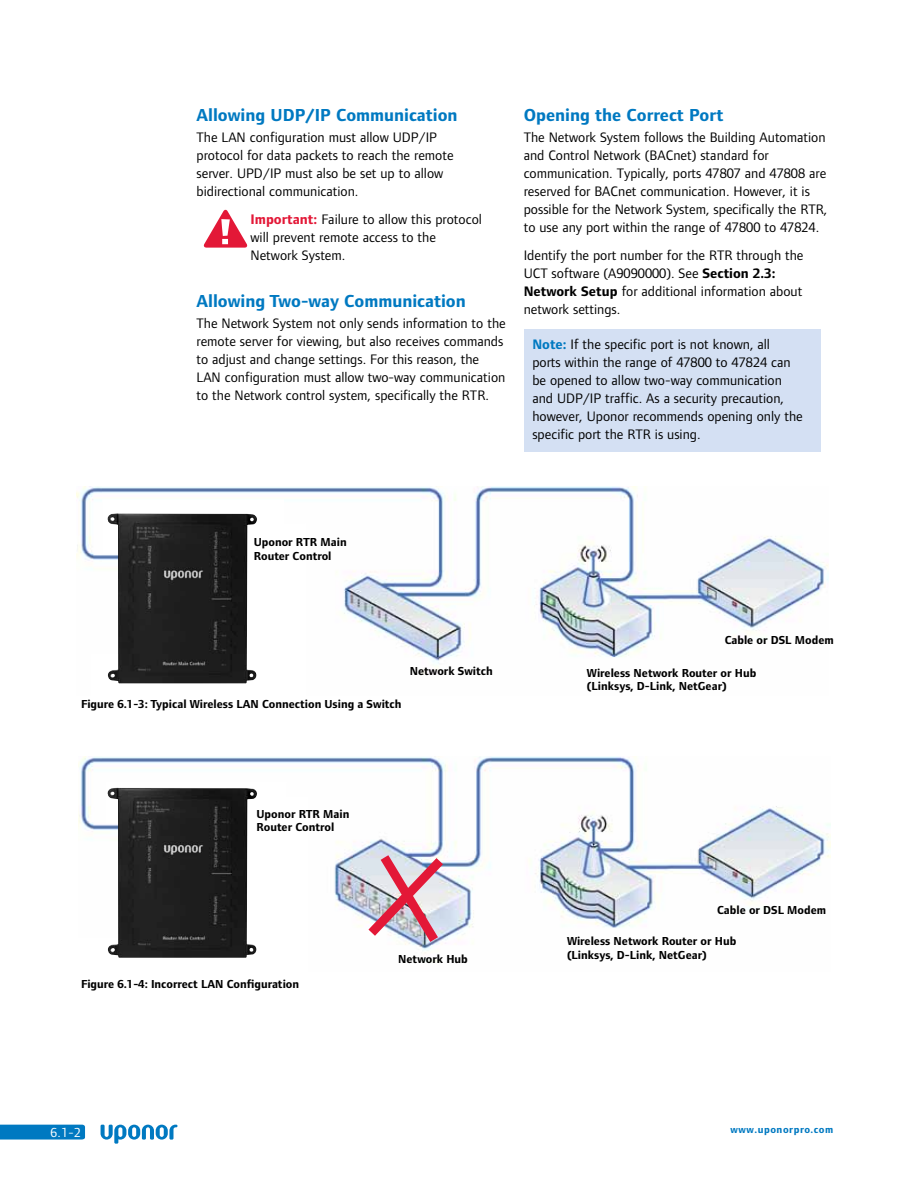
<style>
.page{position:relative;width:918px;height:1188px;background:#fff}
.page>*{position:absolute;margin:0;border:0;box-sizing:border-box;transform-origin:0 0}
.t1{font:700 18px "Foundry Form Sans";color:#0079c1}
.t2{font:14.25px/18px "Foundry Form Sans";color:#000}
.t3{font:13.5px "Foundry Form Sans";color:#fff}
.t4{font:700 12px/13.5px "Foundry Form Sans";color:#000}
.t5{font:700 10.5px "Foundry Form Sans";letter-spacing:.05em;color:#0079c1}
.s1{font-weight:700;font-size:14.4px;color:#e31837}
.s2{font-weight:700}
.s3{font-weight:700;color:#0079c1}
</style>
<div class="page">
<svg style="left:101px;top:1125px;width:77px;height:19px"></svg>
<svg style="left:0;top:1125px;width:85px;height:15px"></svg>
<img style="left:78px;top:756px;width:752px;height:206px">
<img style="left:76px;top:486px;width:753px;height:183px">
<div style="left:524px;top:329px;width:297px;height:122px;background:#d4e0f3"></div>
<svg style="left:204px;top:210px;width:43px;height:38px"></svg>
<div style="left:106px;top:782px;width:182px;height:42px;background:#fff"></div>
<div style="left:71px;top:938px;width:182px;height:42px;background:#fff"></div>
<div style="left:91px;top:654px;width:182px;height:42px;background:#fff"></div>
<div style="left:126px;top:796px;width:182px;height:187px;background:#fff"></div>
<div style="left:102px;top:500px;width:182px;height:54px;background:#fff"></div>
<div style="left:125px;top:522px;width:182px;height:194px;background:#fff"></div>
<img style="left:107px;top:513px;width:150px;height:171px">
<img style="left:107px;top:788px;width:150px;height:170px">
<img style="left:359px;top:845px;width:93px;height:107px">
<p class="t1" style="left:197px;top:105px;width:263px">Allowing UDP/IP Communication</p>
<p class="t2" style="left:197px;top:128px;width:259px">The LAN configuration must allow UDP/IP protocol for data packets to reach the remote server. UPD/IP must also be set up to allow bidirectional communication.</p>
<p class="t2" style="left:250px;top:210px;width:233px"><span class="s1">Important:</span> Failure to allow this protocol will prevent remote access to the<br>Network System.</p>
<p class="t1" style="left:197px;top:291px;width:271px">Allowing Two-way Communication</p>
<p class="t2" style="left:197px;top:314px;width:311px">The Network System not only sends information to the remote server for viewing, but also receives commands to adjust and change settings. For this reason, the LAN configuration must allow two-way communication to the Network control system, specifically the RTR.</p>
<p class="t1" style="left:524px;top:105px;width:201px">Opening the Correct Port</p>
<p class="t2" style="left:524px;top:128px;width:305px">The Network System follows the Building Automation and Control Network (BACnet) standard for communication. Typically, ports 47807 and 47808 are reserved for BACnet communication. However, it is possible for the Network System, specifically the RTR, to use any port within the range of 47800 to 47824.</p>
<p class="t2" style="left:524px;top:246px;width:281px">Identify the port number for the RTR through the UCT software (A9090000). See <span class="s2">Section 2.3:<br>Network Setup</span> for additional information about network settings.</p>
<p class="t2" style="left:532px;top:335px;width:272px"><span class="s3">Note:</span> If the specific port is not known, all<br>ports within the range of 47800 to 47824 can be opened to allow two-way communication and UDP/IP traffic. As a security precaution, however, Uponor recommends opening only the specific port the RTR is using.</p>
<p class="t4" style="left:254px;top:535px;width:94px">Uponor RTR Main<br>Router Control</p>
<p class="t4" style="left:410px;top:664px;width:84px">Network Switch</p>
<p class="t4" style="left:81px;top:697px;width:322px">Figure 6.1-3: Typical Wireless LAN Connection Using a Switch</p>
<p class="t4" style="left:725px;top:633px;width:111px">Cable or DSL Modem</p>
<p class="t4" style="left:587px;top:666px;width:171px">Wireless Network Router or Hub (Linksys, D-Link, NetGear)</p>
<p class="t4" style="left:256px;top:807px;width:94px">Uponor RTR Main<br>Router Control</p>
<p class="t4" style="left:81px;top:977px;width:220px">Figure 6.1-4: Incorrect LAN Configuration</p>
<p class="t4" style="left:398px;top:952px;width:71px">Network Hub</p>
<p class="t4" style="left:717px;top:903px;width:111px">Cable or DSL Modem</p>
<p class="t4" style="left:567px;top:934px;width:171px">Wireless Network Router or Hub (Linksys, D-Link, NetGear)</p>
<p class="t3" style="left:51px;top:1125px;width:32px">6.1-2</p>
<p class="t5" style="left:731px;top:1123px;width:104px">www.uponorpro.com</p>
</div>
